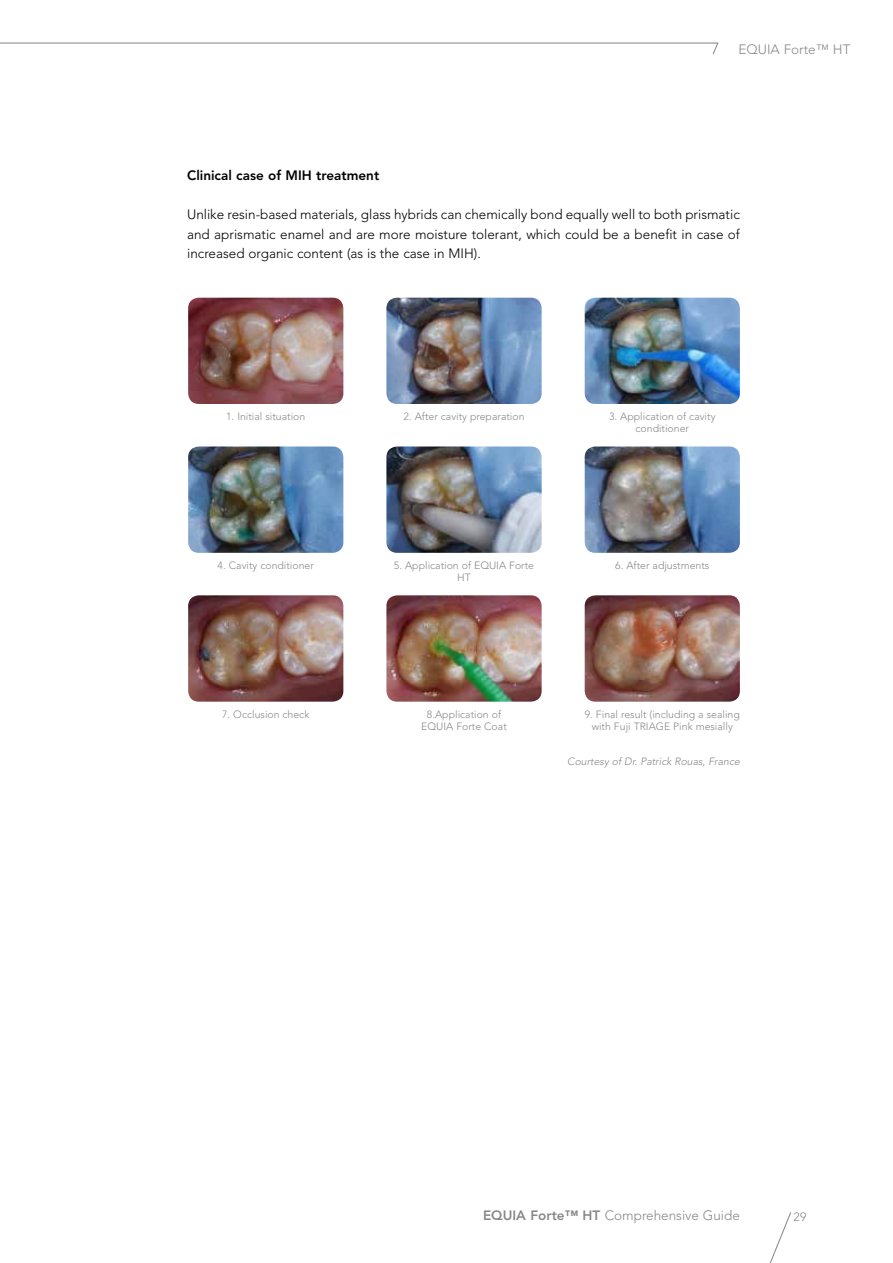
<style>
.page{position:relative;width:893px;height:1263px;background:#fff}
.page>*{position:absolute;margin:0;border:0;box-sizing:border-box;transform-origin:0 0}
.t1{font:300 13.5px/19.5px "Avenir LT Std";color:#000;text-align:justify}
.t2{font:300 13.5px "Avenir LT Std";color:#878988}
.t3{font:800 13.5px "Avenir LT Std";color:#000}
.t4{font:300 12px "Avenir LT Std";color:#878988}
.t5{font:300 10.5px/12px "Avenir LT Std";color:#878988;text-align:center}
.t6{font:italic 300 10.5px "Avenir LT Std";color:#878988}
.s1{font-weight:800}
</style>
<div class="page">
<svg style="left:769px;top:1212px;width:22px;height:51px"></svg>
<svg style="left:0;top:42px;width:719px;height:12px"></svg>
<img style="left:188px;top:298px;width:155px;height:106px">
<img style="left:386px;top:298px;width:156px;height:106px">
<img style="left:585px;top:298px;width:155px;height:106px">
<img style="left:188px;top:446px;width:155px;height:107px">
<img style="left:386px;top:446px;width:156px;height:107px">
<img style="left:585px;top:446px;width:155px;height:107px">
<img style="left:188px;top:595px;width:155px;height:107px">
<img style="left:585px;top:595px;width:155px;height:107px">
<img style="left:386px;top:595px;width:156px;height:107px">
<p class="t2" style="left:739px;top:41px;width:113px">EQUIA Forte™ HT</p>
<p class="t3" style="left:187px;top:168px;width:194px">Clinical case of MIH treatment</p>
<p class="t1" style="left:187px;top:205px;width:554px">Unlike resin-based materials, glass hybrids can chemically bond equally well to both prismatic and aprismatic enamel and are more moisture tolerant, which could be a benefit in case of increased organic content (as is the case in MIH).</p>
<p class="t5" style="left:226px;top:411px;width:81px">1. Initial situation</p>
<p class="t5" style="left:403px;top:411px;width:123px">2. After cavity preparation</p>
<p class="t5" style="left:609px;top:411px;width:108px">3. Application of cavity conditioner</p>
<p class="t5" style="left:218px;top:560px;width:98px">4. Cavity conditioner</p>
<p class="t5" style="left:394px;top:560px;width:142px">5. Application of EQUIA Forte<br>HT</p>
<p class="t5" style="left:615px;top:560px;width:96px">6. After adjustments</p>
<p class="t5" style="left:421px;top:708px;width:87px">8.Application of<br>EQUIA Forte Coat</p>
<p class="t5" style="left:222px;top:708px;width:89px">7. Occlusion check</p>
<p class="t5" style="left:585px;top:708px;width:157px">9. Final result (including a sealing with Fuji TRIAGE Pink mesially</p>
<p class="t6" style="left:567px;top:755px;width:174px">Courtesy of Dr. Patrick Rouas, France</p>
<p class="t2" style="left:483px;top:1208px;width:258px"><span class="s1">EQUIA Forte™ HT</span> Comprehensive Guide</p>
<p class="t4" style="left:794px;top:1210px;width:14px">29</p>
</div>
